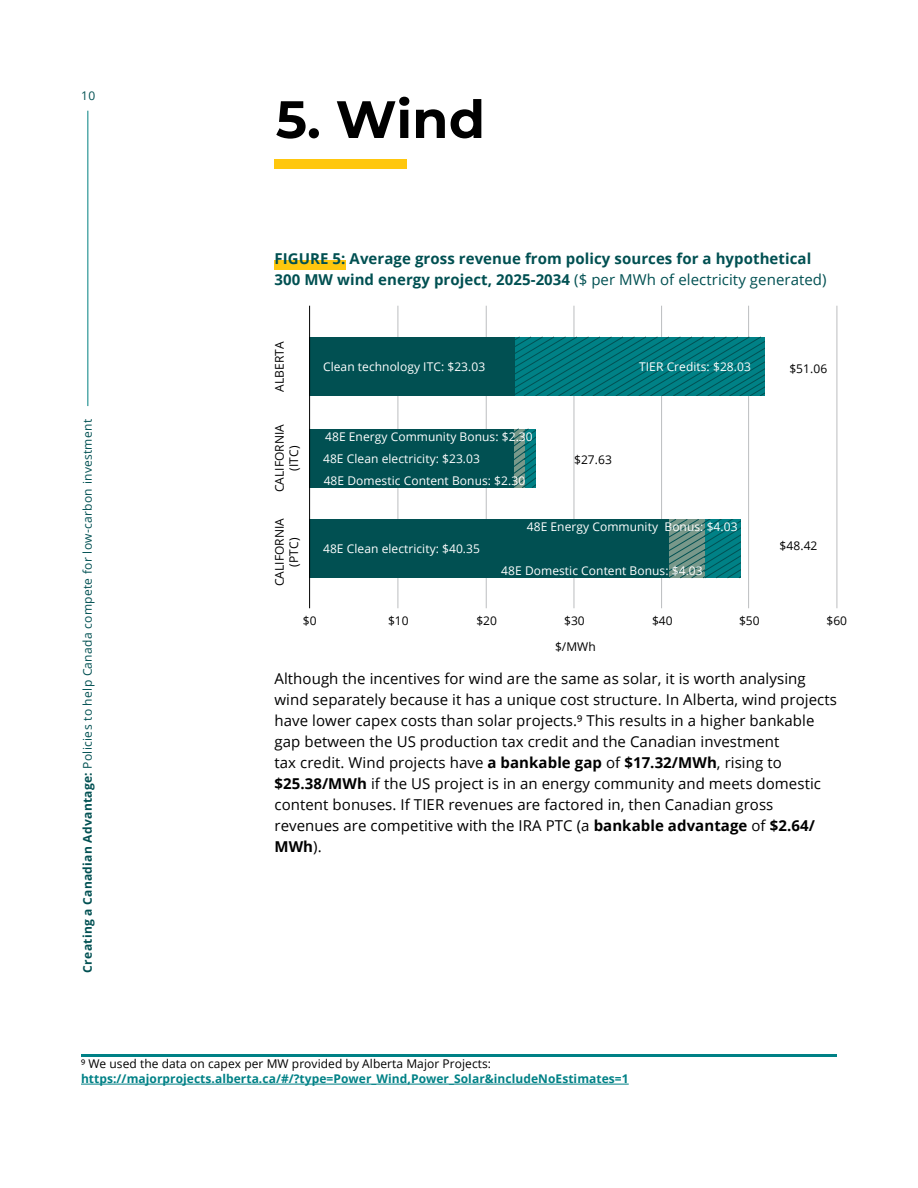
<style>
.page{position:relative;width:918px;height:1188px;background:#fff}
.page>*{position:absolute;margin:0;border:0;box-sizing:border-box;transform-origin:0 0}
.t1{font:700 52.5px "Montserrat";color:#000}
.t2{font:15px/21px "Open Sans";letter-spacing:.005em;color:#000}
.t3{font:700 15px/21px "Open Sans";letter-spacing:.005em;color:#015052}
.t4{font:12px/22.4px "Open Sans";letter-spacing:.005em;color:#fff}
.t5{font:12px/14.4px "Open Sans";letter-spacing:.005em;color:#000;text-align:center}
.t6{font:700 12px "Open Sans";letter-spacing:.005em;color:#008186}
.t7{font:12px "Open Sans";letter-spacing:.025em;color:#015052}
.s1{font-weight:700}
.s2{font-weight:400}
</style>
<div class="page">
<hr style="left:87px;top:111px;width:1px;height:295px;background:#008080">
<hr style="left:81px;top:1054px;width:756px;height:2px;background:#008186">
<div style="left:274px;top:159px;width:133px;height:10px;background:#ffc70e"></div>
<div style="left:274px;top:260px;width:72px;height:10px;background:#ffc70e"></div>
<hr style="left:398px;top:306px;width:1px;height:302px;background:#bcbec0">
<hr style="left:574px;top:306px;width:1px;height:302px;background:#bcbec0">
<hr style="left:748px;top:306px;width:1px;height:302px;background:#bcbec0">
<hr style="left:486px;top:306px;width:1px;height:302px;background:#bcbec0">
<hr style="left:661px;top:306px;width:1px;height:302px;background:#bcbec0">
<hr style="left:837px;top:306px;width:1px;height:302px;background:#bcbec0">
<div style="left:310px;top:429px;width:205px;height:59px;background:#015052"></div>
<svg style="left:515px;top:429px;width:20px;height:59px"></svg>
<svg style="left:515px;top:337px;width:249px;height:59px;background:#00787d"></svg>
<div style="left:310px;top:337px;width:205px;height:59px;background:#015052"></div>
<div style="left:310px;top:519px;width:359px;height:59px;background:#015052"></div>
<hr style="left:309px;top:306px;width:1px;height:302px;background:#000">
<svg style="left:669px;top:519px;width:72px;height:59px;background:#31827e"></svg>
<hr style="left:81px;top:1084px;width:548px;height:1px;background:#008186">
<p class="t7" style="left:81px;top:88px;width:16px">10</p>
<p class="t7" style="left:79px;top:973px;width:555px;rotate:-90deg"><span class="s1">Creating a Canadian Advantage:</span> Policies to help Canada compete for low-carbon investment</p>
<h1 class="t1" style="left:276px;top:82px;width:211px">5. Wind</h1>
<p class="t3" style="left:274px;top:248px;width:554px">FIGURE 5: Average gross revenue from policy sources for a hypothetical<br>300 MW wind energy project, 2025-2034 <span class="s2">($ per MWh of electricity generated)</span></p>
<p class="t5" style="left:272px;top:392px;width:52px;rotate:-90deg">ALBERTA</p>
<p class="t5" style="left:272px;top:492px;width:70px;rotate:-90deg">CALIFORNIA (ITC)</p>
<p class="t5" style="left:272px;top:586px;width:70px;rotate:-90deg">CALIFORNIA (PTC)</p>
<p class="t4" style="left:639px;top:355px;width:113px">TIER Credits: $28.03</p>
<p class="t4" style="left:323px;top:355px;width:164px">Clean technology ITC: $23.03</p>
<p class="t5" style="left:789px;top:361px;width:39px">$51.06</p>
<p class="t4" style="left:325px;top:425px;width:209px">48E Energy Community Bonus: $2.30</p>
<p class="t4" style="left:323px;top:447px;width:204px">48E Clean electricity: $23.03<br>48E Domestic Content Bonus: $2.30</p>
<p class="t5" style="left:574px;top:453px;width:39px">$27.63</p>
<p class="t4" style="left:323px;top:537px;width:158px">48E Clean electricity: $40.35</p>
<p class="t4" style="left:527px;top:515px;width:212px">48E Energy Community Bonus: $4.03</p>
<p class="t4" style="left:501px;top:560px;width:203px">48E Domestic Content Bonus: $4.03</p>
<p class="t5" style="left:780px;top:538px;width:39px">$48.42</p>
<p class="t5" style="left:388px;top:613px;width:22px">$10</p>
<p class="t5" style="left:564px;top:613px;width:22px">$30</p>
<p class="t5" style="left:739px;top:613px;width:22px">$50</p>
<p class="t5" style="left:303px;top:613px;width:15px">$0</p>
<p class="t5" style="left:476px;top:613px;width:22px">$20</p>
<p class="t5" style="left:652px;top:613px;width:22px">$40</p>
<p class="t5" style="left:826px;top:613px;width:22px">$60</p>
<p class="t5" style="left:555px;top:639px;width:42px">$/MWh</p>
<p class="t2" style="left:274px;top:668px;width:564px">Although the incentives for wind are the same as solar, it is worth analysing wind separately because it has a unique cost structure. In Alberta, wind projects have lower capex costs than solar projects.⁹ This results in a higher bankable gap between the US production tax credit and the Canadian investment<br>tax credit. Wind projects have <span class="s1">a bankable gap</span> of <span class="s1">$17.32/MWh</span>, rising to <span class="s1">$25.38/MWh</span> if the US project is in an energy community and meets domestic content bonuses. If TIER revenues are factored in, then Canadian gross revenues are competitive with the IRA PTC (a <span class="s1">bankable advantage</span> of <span class="s1">$2.64/ MWh</span>).</p>
<p class="t5" style="left:81px;top:1056px;width:412px">⁹ We used the data on capex per MW provided by Alberta Major Projects:</p>
<p class="t6" style="left:81px;top:1070px;width:549px">https://majorprojects.alberta.ca/#/?type=Power_Wind,Power_Solar&amp;includeNoEstimates=1</p>
</div>
